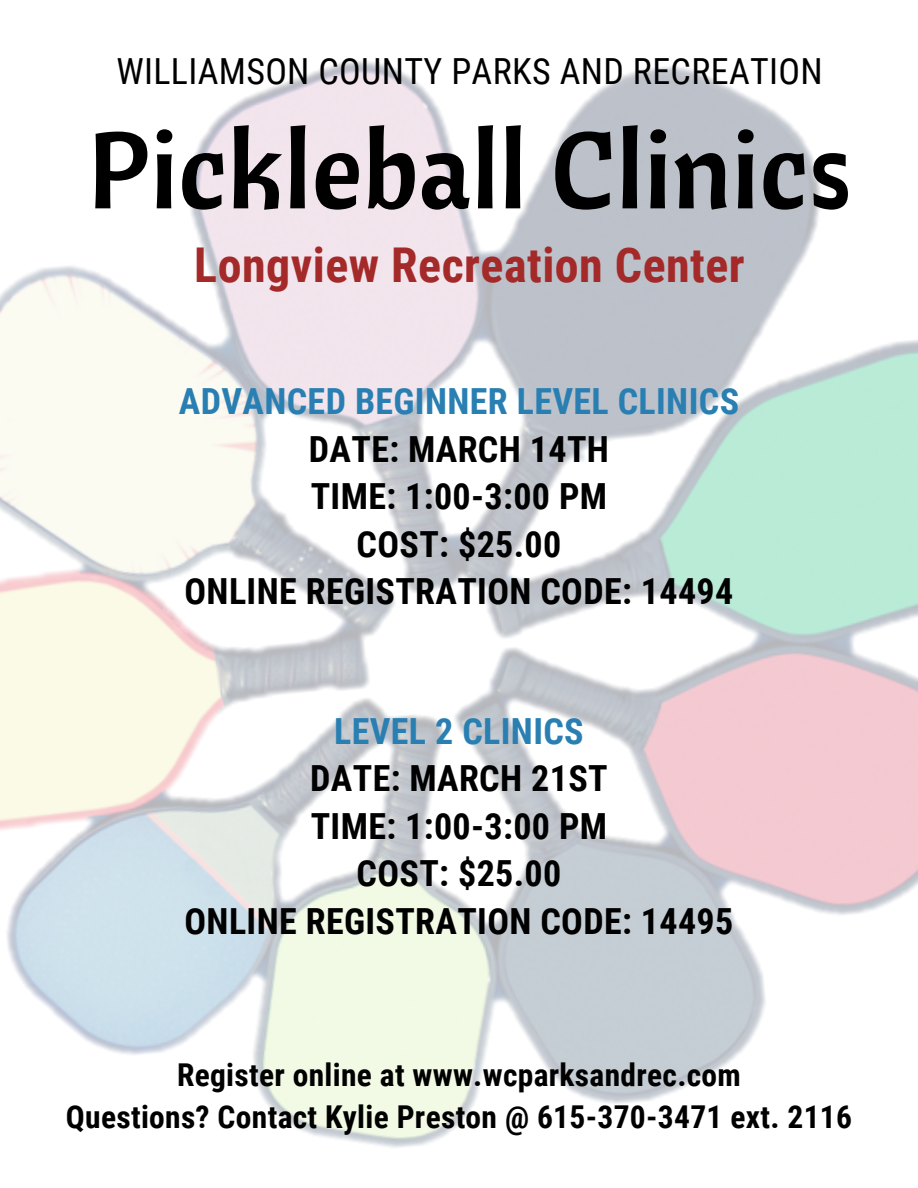
<style>
.page{position:relative;width:918px;height:1188px;background:#fff}
.page>*{position:absolute;margin:0;border:0;box-sizing:border-box;transform-origin:0 0}
.t1{font:108px "Cantora One";letter-spacing:.005em;color:#000}
.t2{font:700 48px "Roboto Condensed";letter-spacing:.01em;color:#a42929}
.t3{font:700 36px/47.5px "Roboto Condensed";letter-spacing:.01em;color:#000;text-align:center}
.t4{font:700 36px "Roboto Condensed";letter-spacing:.01em;color:#297fb2}
.t5{font:36px "Roboto Condensed";letter-spacing:.01em;color:#000}
.t6{font:700 31.5px/41.4px "Roboto Condensed";letter-spacing:.01em;color:#000;text-align:center}
</style>
<div class="page">
<img style="left:0;top:61px;width:918px;height:1087px">
<p class="t5" style="left:116px;top:50px;width:708px">WILLIAMSON COUNTY PARKS AND RECREATION</p>
<h1 class="t1" style="left:88px;top:100px;width:765px">Pickleball Clinics</h1>
<h2 class="t2" style="left:194px;top:237px;width:552px">Longview Recreation Center</h2>
<p class="t4" style="left:179px;top:381px;width:562px">ADVANCED BEGINNER LEVEL CLINICS</p>
<p class="t3" style="left:185px;top:426px;width:550px">DATE: MARCH 14TH<br>TIME: 1:00-3:00 PM<br>COST: $25.00<br>ONLINE REGISTRATION CODE: 14494</p>
<p class="t4" style="left:334px;top:710px;width:251px">LEVEL 2 CLINICS</p>
<p class="t3" style="left:185px;top:755px;width:550px">DATE: MARCH 21ST<br>TIME: 1:00-3:00 PM<br>COST: $25.00<br>ONLINE REGISTRATION CODE: 14495</p>
<p class="t6" style="left:66px;top:1055px;width:788px">Register online at www.wcparksandrec.com<br>Questions? Contact Kylie Preston @ 615-370-3471 ext. 2116</p>
</div>
